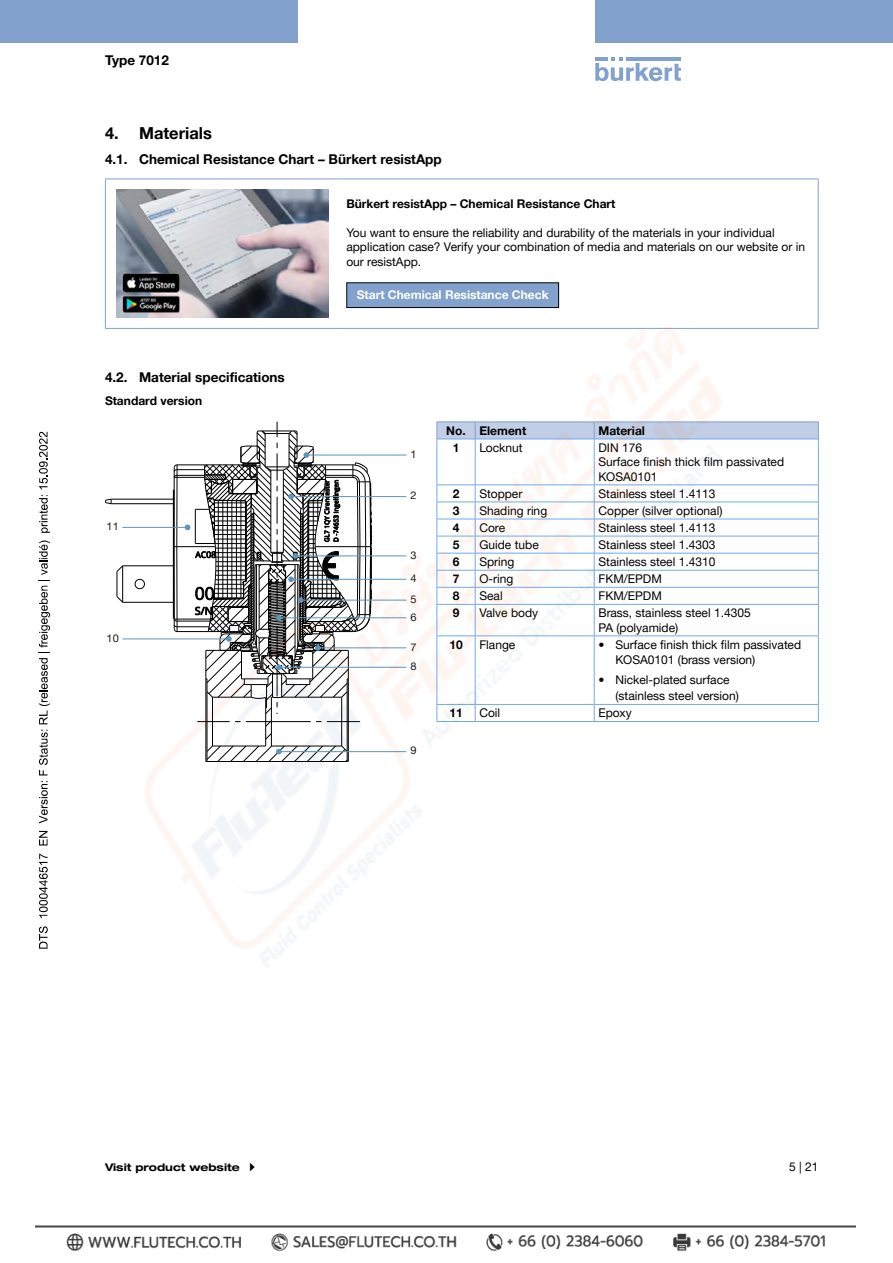
<style>
.page{position:relative;width:893px;height:1263px;background:#fff}
.page>*{position:absolute;margin:0;border:0;box-sizing:border-box;transform-origin:0 0}
.t1{font:700 16.5px "Helvetica Neue LTW1 G";color:#000}
.t2{font:700 13.5px "Helvetica Neue LTW1 G";color:#000}
.t3{font:12px/14.4px "Helvetica Neue LTW1 G";color:#000}
.t4{font:700 12px "Helvetica Neue LTW1 G";color:#000}
.t5{font:700 12px "Helvetica Neue LTW1 G";color:#fff}
.t6{font:700 expanded 10.5px "Helvetica Neue LTW1 G";color:#000}
.t7{font:10.5px/19.4px "Helvetica Neue LTW1 G";color:#1a171b;scale:1.05 1}
</style>
<div class="page">
<svg style="left:595px;top:57px;width:86px;height:24px"></svg>
<hr style="left:626px;top:57px;width:55px;height:4px;background:#82a1cc">
<div style="left:0;top:0;width:298px;height:42px;background:#82a1cc"></div>
<div style="left:595px;top:0;width:298px;height:42px;background:#82a1cc"></div>
<hr style="left:105px;top:179px;width:233px;height:1px;background:#82a1cc">
<hr style="left:105px;top:179px;width:1px;height:149px;background:#82a1cc">
<hr style="left:338px;top:179px;width:481px;height:1px;background:#82a1cc">
<hr style="left:818px;top:179px;width:1px;height:149px;background:#82a1cc">
<hr style="left:338px;top:328px;width:481px;height:1px;background:#82a1cc">
<img style="left:116px;top:190px;width:213px;height:78px">
<hr style="left:594px;top:439px;width:225px;height:1px;background:#72ace5">
<hr style="left:594px;top:485px;width:225px;height:1px;background:#72ace5">
<hr style="left:594px;top:502px;width:225px;height:1px;background:#72ace5">
<hr style="left:594px;top:519px;width:225px;height:1px;background:#72ace5">
<hr style="left:594px;top:536px;width:225px;height:1px;background:#72ace5">
<hr style="left:594px;top:553px;width:225px;height:1px;background:#72ace5">
<hr style="left:594px;top:570px;width:225px;height:1px;background:#72ace5">
<hr style="left:594px;top:587px;width:225px;height:1px;background:#72ace5">
<hr style="left:594px;top:604px;width:225px;height:1px;background:#72ace5">
<hr style="left:594px;top:636px;width:225px;height:1px;background:#72ace5">
<hr style="left:594px;top:704px;width:225px;height:1px;background:#72ace5">
<hr style="left:594px;top:721px;width:225px;height:1px;background:#72ace5">
<hr style="left:818px;top:439px;width:1px;height:46px;background:#72ace5">
<svg style="left:818px;top:485px;width:1px;height:119px"></svg>
<hr style="left:818px;top:604px;width:1px;height:32px;background:#72ace5">
<hr style="left:818px;top:636px;width:1px;height:68px;background:#72ace5">
<svg style="left:818px;top:705px;width:1px;height:16px"></svg>
<svg style="left:810px;top:422px;width:9px;height:17px"></svg>
<svg style="left:39px;top:926px;width:9px;height:23px"></svg>
<svg style="left:39px;top:854px;width:9px;height:64px"></svg>
<svg style="left:39px;top:831px;width:9px;height:14px"></svg>
<svg style="left:39px;top:781px;width:9px;height:42px"></svg>
<svg style="left:39px;top:540px;width:11px;height:235px"></svg>
<svg style="left:39px;top:495px;width:11px;height:38px"></svg>
<svg style="left:39px;top:432px;width:9px;height:57px"></svg>
<img style="left:35px;top:1225px;width:821px;height:26px">
<img style="left:104px;top:268px;width:706px;height:698px">
<p class="t2" style="left:105px;top:52px;width:65px">Type 7012</p>
<h1 class="t1" style="left:105px;top:123px;width:108px">4. Materials</h1>
<p class="t2" style="left:105px;top:151px;width:338px">4.1. Chemical Resistance Chart – Bürkert resistApp</p>
<p class="t4" style="left:346px;top:196px;width:271px">Bürkert resistApp – Chemical Resistance Chart</p>
<p class="t3" style="left:346px;top:225px;width:460px">You want to ensure the reliability and durability of the materials in your individual application case? Verify your combination of media and materials on our website or in our resistApp.</p>
<p class="t5" style="left:357px;top:288px;width:193px">Start Chemical Resistance Check</p>
<p class="t2" style="left:105px;top:369px;width:181px">4.2. Material specifications</p>
<p class="t4" style="left:105px;top:393px;width:99px">Standard version</p>
<p class="t7" style="left:107px;top:517px;width:13px">11</p>
<p class="t7" style="left:107px;top:628px;width:13px">10</p>
<p class="t7" style="left:410px;top:444px;width:7px">1</p>
<p class="t7" style="left:410px;top:486px;width:7px">2</p>
<p class="t7" style="left:410px;top:545px;width:7px">3</p>
<p class="t7" style="left:410px;top:568px;width:7px">4</p>
<p class="t7" style="left:410px;top:607px;width:7px">6</p>
<p class="t7" style="left:410px;top:637px;width:7px">7<br>8</p>
<p class="t7" style="left:410px;top:589px;width:7px">5</p>
<p class="t7" style="left:410px;top:741px;width:7px">9</p>
<p class="t4" style="left:446px;top:423px;width:82px">No. Element</p>
<p class="t4" style="left:598px;top:423px;width:48px">Material</p>
<p class="t4" style="left:453px;top:440px;width:8px">1</p>
<p class="t3" style="left:479px;top:440px;width:45px">Locknut</p>
<p class="t3" style="left:598px;top:440px;width:187px">DIN 176<br>Surface finish thick film passivated<br>KOSA0101</p>
<p class="t4" style="left:453px;top:486px;width:8px">2</p>
<p class="t3" style="left:479px;top:486px;width:44px">Stopper</p>
<p class="t3" style="left:598px;top:486px;width:118px">Stainless steel 1.4113</p>
<p class="t4" style="left:453px;top:503px;width:8px">3</p>
<p class="t3" style="left:479px;top:503px;width:69px">Shading ring</p>
<p class="t3" style="left:598px;top:503px;width:125px">Copper (silver optional)</p>
<p class="t4" style="left:453px;top:520px;width:8px">4</p>
<p class="t3" style="left:479px;top:520px;width:27px">Core</p>
<p class="t3" style="left:598px;top:520px;width:118px">Stainless steel 1.4113</p>
<p class="t4" style="left:453px;top:537px;width:8px">5</p>
<p class="t3" style="left:479px;top:537px;width:61px">Guide tube</p>
<p class="t3" style="left:598px;top:537px;width:118px">Stainless steel 1.4303</p>
<p class="t4" style="left:453px;top:554px;width:8px">6</p>
<p class="t3" style="left:479px;top:554px;width:37px">Spring</p>
<p class="t3" style="left:598px;top:554px;width:118px">Stainless steel 1.4310</p>
<p class="t4" style="left:453px;top:571px;width:8px">7</p>
<p class="t3" style="left:479px;top:571px;width:36px">O-ring</p>
<p class="t3" style="left:598px;top:571px;width:65px">FKM/EPDM</p>
<p class="t4" style="left:453px;top:588px;width:8px">8</p>
<p class="t3" style="left:479px;top:589px;width:25px">Seal</p>
<p class="t3" style="left:598px;top:589px;width:65px">FKM/EPDM</p>
<p class="t4" style="left:453px;top:605px;width:8px">9</p>
<p class="t3" style="left:479px;top:606px;width:60px">Valve body</p>
<p class="t3" style="left:598px;top:606px;width:154px">Brass, stainless steel 1.4305<br>PA (polyamide)</p>
<p class="t4" style="left:449px;top:637px;width:15px">10</p>
<p class="t3" style="left:479px;top:637px;width:37px">Flange</p>
<p class="t3" style="left:615px;top:636px;width:187px;line-height:15.8px;text-indent:-17px">• Surface finish thick film passivated<br>KOSA0101 (brass version)</p>
<p class="t3" style="left:615px;top:672px;width:125px;line-height:15.8px;text-indent:-17px">• Nickel-plated surface (stainless steel version)</p>
<p class="t4" style="left:449px;top:706px;width:15px">11</p>
<p class="t3" style="left:479px;top:706px;width:22px">Coil</p>
<p class="t3" style="left:598px;top:706px;width:35px">Epoxy</p>
<p class="t6" style="left:105px;top:1161px;width:136px">Visit product website</p>
<p class="t3" style="left:789px;top:1159px;width:31px">5 | 21</p>
</div>
